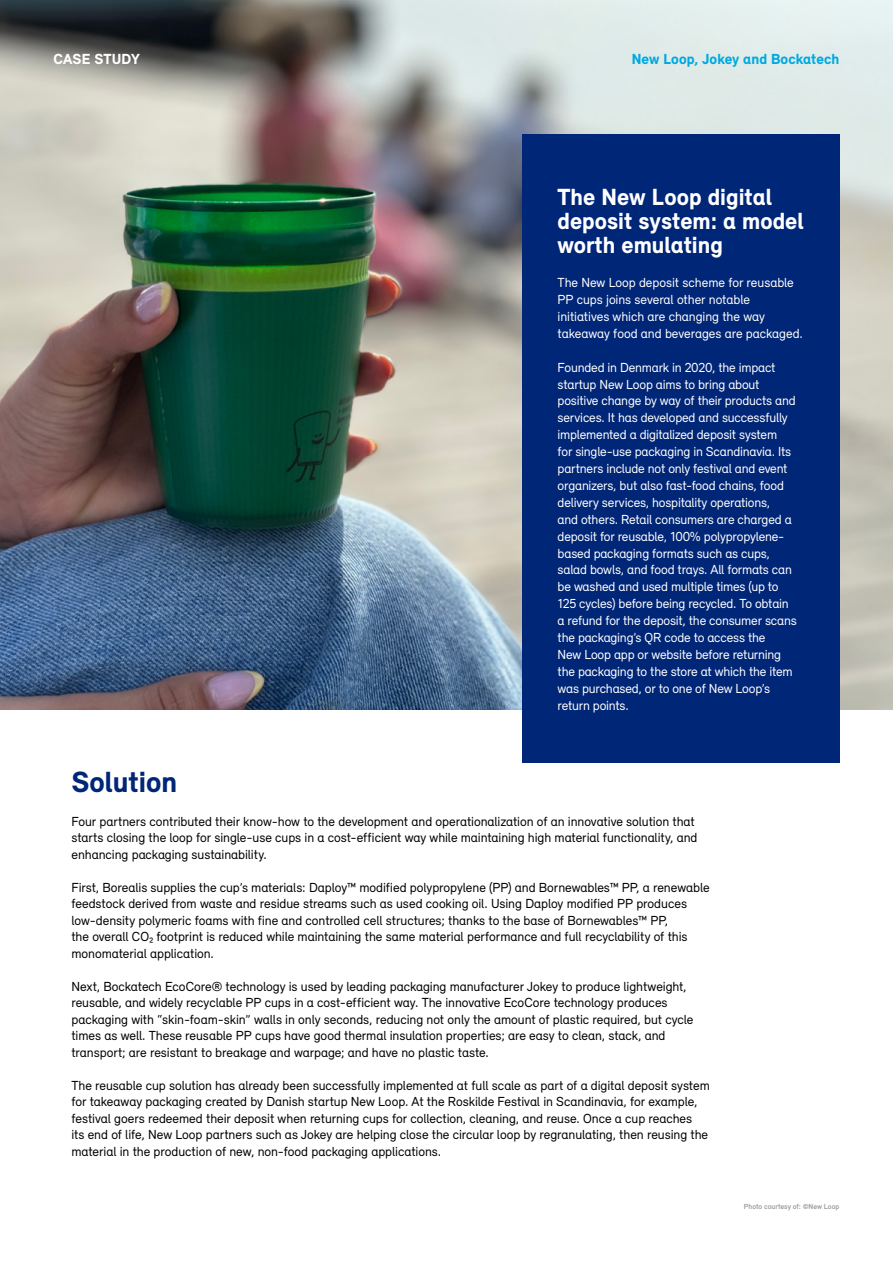
<style>
.page{position:relative;width:893px;height:1263px;background:#fff}
.page>*{position:absolute;margin:0;border:0;box-sizing:border-box;transform-origin:0 0}
.t1{font:900 30px "Relevant";color:#002677}
.t2{font:900 24px/24.5px "Relevant";color:#fff}
.t3{font:900 15px "Relevant";letter-spacing:.005em;color:#00a9e0}
.t4{font:900 15px "Relevant";letter-spacing:.005em;color:#fff}
.t5{font:13.5px/16.5px "Relevant";letter-spacing:-.005em;color:#000}
.t6{font:13.5px/17px "Relevant";letter-spacing:-.015em;color:#fff}
.t7{font:700 7.5px "Relevant";color:#9d9d9c}
</style>
<div class="page">
<img style="left:0;top:0;width:893px;height:709px">
<div style="left:522px;top:135px;width:317px;height:628px;background:#002677"></div>
<p class="t4" style="left:54px;top:50px;width:88px">CASE STUDY</p>
<p class="t3" style="left:632px;top:50px;width:209px">New Loop, Jokey and Bockatech</p>
<h2 class="t2" style="left:558px;top:184px;width:248px">The New Loop digital deposit system: a model worth emulating</h2>
<p class="t6" style="left:558px;top:274px;width:247px">The New Loop deposit scheme for reusable PP cups joins several other notable initiatives which are changing the way takeaway food and beverages are packaged.</p>
<p class="t6" style="left:558px;top:358px;width:241px">Founded in Denmark in 2020, the impact startup New Loop aims to bring about positive change by way of their products and services. It has developed and successfully implemented a digitalized deposit system<br>for single-use packaging in Scandinavia. Its partners include not only festival and event organizers, but also fast-food chains, food delivery services, hospitality operations,<br>and others. Retail consumers are charged a deposit for reusable, 100% polypropylene&shy;based packaging formats such as cups, salad bowls, and food trays. All formats can be washed and used multiple times (up to 125 cycles) before being recycled. To obtain a refund for the deposit, the consumer scans the packaging’s QR code to access the<br>New Loop app or website before returning the packaging to the store at which the item was purchased, or to one of New Loop’s return points.</p>
<h1 class="t1" style="left:71px;top:764px;width:107px">Solution</h1>
<p class="t5" style="left:71px;top:813px;width:628px">Four partners contributed their know-how to the development and operationalization of an innovative solution that starts closing the loop for single-use cups in a cost-efficient way while maintaining high material functionality, and enhancing packaging sustainability.</p>
<p class="t5" style="left:71px;top:879px;width:640px">First, Borealis supplies the cup’s materials: Daploy™ modified polypropylene (PP) and Bornewables™ PP, a renewable feedstock derived from waste and residue streams such as used cooking oil. Using Daploy modified PP produces low-density polymeric foams with fine and controlled cell structures; thanks to the base of Bornewables™ PP,<br>the overall CO2 footprint is reduced while maintaining the same material performance and full recyclability of this monomaterial application.</p>
<p class="t5" style="left:71px;top:978px;width:624px">Next, Bockatech EcoCore® technology is used by leading packaging manufacturer Jokey to produce lightweight, reusable, and widely recyclable PP cups in a cost-efficient way. The innovative EcoCore technology produces packaging with “skin-foam-skin” walls in only seconds, reducing not only the amount of plastic required, but cycle times as well. These reusable PP cups have good thermal insulation properties; are easy to clean, stack, and transport; are resistant to breakage and warpage; and have no plastic taste.</p>
<p class="t5" style="left:71px;top:1077px;width:640px">The reusable cup solution has already been successfully implemented at full scale as part of a digital deposit system for takeaway packaging created by Danish startup New Loop. At the Roskilde Festival in Scandinavia, for example, festival goers redeemed their deposit when returning cups for collection, cleaning, and reuse. Once a cup reaches<br>its end of life, New Loop partners such as Jokey are helping close the circular loop by regranulating, then reusing the material in the production of new, non-food packaging applications.</p>
<p class="t7" style="left:744px;top:1202px;width:97px">Photo courtesy of: ©New Loop</p>
</div>
